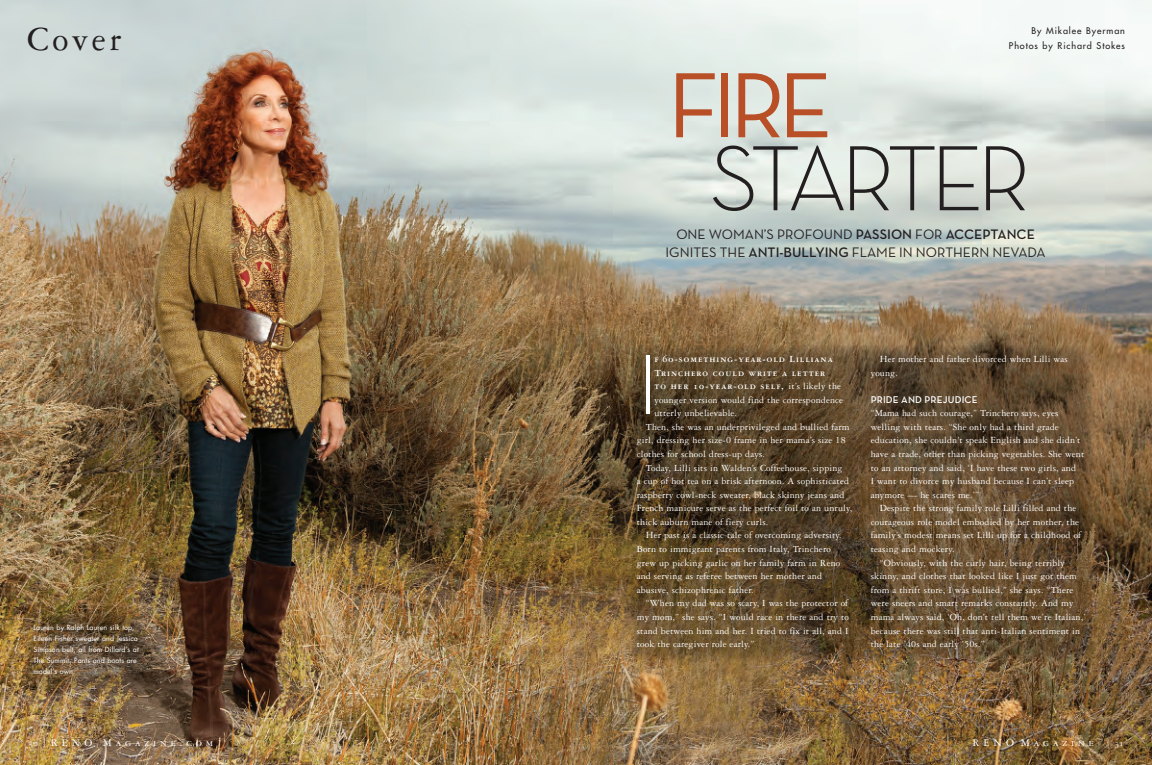
<style>
.page{position:relative;width:1152px;height:765px;background:#fff}
.page>*{position:absolute;margin:0;border:0;box-sizing:border-box;transform-origin:0 0}
.RM_body_style{font:300 94.1px "Neutra Text";letter-spacing:-.09em;color:#231f20}
.RM_body_style-2{font:94.1px "Neutra Text";color:#b84f26}
.RM_body_style-3{font:300 86.5px "Neutra Text";color:#fff}
.Department_heads{font:36px "Garamond 3 LT Std";letter-spacing:.1em;color:#231f20}
.RM_body_style-4{font:14px/18px "Neutra Text TF";color:#231f20;text-align:center}
.t1{font:11px "Garamond 3 LT Std";letter-spacing:.35em;color:#fff}
.RM_body_style-5{font:10px/13.6px "Garamond 3 LT Std";letter-spacing:.015em;color:#fff}
.RM_body_style-6{font:700 10px/13.6px "Garamond 3 LT Std";letter-spacing:.1em;color:#fff}
.RM_body_style-7{font:600 10px "Neutra Text TF";letter-spacing:.015em;color:#fff}
.RM_byline_style{font:500 9px "Futura Std";letter-spacing:.1em;color:#231f20}
.t2{font:7px/11px "Futura Std";letter-spacing:.015em;color:#fff}
.s1{font-weight:600}
.s2{font-weight:400}
.s3{font-size:10px}
.s4{font-size:9.5px}
</style>
<div class="page">
<img style="left:0;top:0;width:1152px;height:765px">
<svg style="left:631px;top:345px;width:461px;height:317px;background:#5e482d"></svg>
<svg style="left:24px;top:611px;width:121px;height:83px;background:#6c5538"></svg>
<p class="Department_heads" style="left:27px;top:20px;width:96px">Cover</p>
<p class="t2" style="left:34px;top:622px;width:107px">Lauren by Ralph Lauren silk top,<br>Eileen Fisher sweater and Jessica<br>Simpson belt, all from Dillard’s at<br>The Summit. Pants and boots are model’s own.</p>
<p class="RM_byline_style" style="left:1032px;top:25px;width:95px">By Mikalee Byerman</p>
<p class="RM_byline_style" style="left:1009px;top:40px;width:118px">Photos by Richard Stokes</p>
<p class="RM_body_style-2" style="left:667px;top:48px;width:167px">FIRE</p>
<p class="RM_body_style" style="left:709px;top:121px;width:324px">STARTER</p>
<p class="RM_body_style-4" style="left:666px;top:225px;width:382px">ONE WOMAN’S PROFOUND <span class="s1">PASSION</span> FOR <span class="s1">ACCEPTANCE<br></span>IGNITES THE <span class="s1">ANTI-BULLYING</span> FLAME IN NORTHERN NEVADA</p>
<p class="RM_body_style-3" style="left:637px;top:332px;width:24px">I</p>
<p class="RM_body_style-6" style="left:654px;top:352px;width:190px">f 60-something-year-old Lilliana Trinchero could write a letter<br>to her 10-year-old self, <span class="s2">it’s likely the younger version would find the correspondence utterly unbelievable.</span></p>
<p class="RM_body_style-5" style="left:637px;top:420px;width:214px;text-indent:9px">Then, she was an underprivileged and bullied farm girl, dressing her size-0 frame in her mama’s size 18 clothes for school dress-up days.</p>
<p class="RM_body_style-5" style="left:637px;top:461px;width:217px;text-indent:9px">Today, Lilli sits in Walden’s Coffeehouse, sipping<br>a cup of hot tea on a brisk afternoon. A sophisticated raspberry cowl-neck sweater, black skinny jeans and French manicure serve as the perfect foil to an unruly, thick auburn mane of fiery curls.</p>
<p class="RM_body_style-5" style="left:637px;top:529px;width:207px;text-indent:9px">Her past is a classic tale of overcoming adversity.<br>Born to immigrant parents from Italy, Trinchero grew up picking garlic on her family farm in Reno and serving as referee between her mother and abusive, schizophrenic father.</p>
<p class="RM_body_style-5" style="left:637px;top:597px;width:214px;text-align:justify;text-indent:9px">“When my dad was so scary, I was the protector of my mom,” she says. “I would race in there and try to stand between him and her. I tried to fix it all, and I took the caregiver role early.”</p>
<p class="RM_body_style-5" style="left:871px;top:352px;width:199px;text-indent:9px">Her mother and father divorced when Lilli was young.</p>
<p class="RM_body_style-7" style="left:871px;top:393px;width:109px">PRIDE AND PREJUDICE</p>
<p class="RM_body_style-5" style="left:871px;top:406px;width:215px">“Mama had such courage,” Trinchero says, eyes welling with tears. “She only had a third grade education, she couldn’t speak English and she didn’t have a trade, other than picking vegetables. She went to an attorney and said, ‘I have these two girls, and<br>I want to divorce my husband because I can’t sleep anymore — he scares me.’”</p>
<p class="RM_body_style-5" style="left:871px;top:502px;width:212px;text-indent:9px">Despite the strong family role Lilli filled and the courageous role model embodied by her mother, the family’s modest means set Lilli up for a childhood of teasing and mockery.</p>
<p class="RM_body_style-5" style="left:871px;top:556px;width:216px;text-indent:9px">“Obviously, with the curly hair, being terribly skinny, and clothes that looked like I just got them from a thrift store, I was bullied,” she says. “There were sneers and smart remarks constantly. And my mama always said, ‘Oh, don’t tell them we’re Italian,’ because there was still that anti-Italian sentiment in the late ’40s and early ’50s.”</p>
<p class="t1" style="left:28px;top:737px;width:187px"><span class="s3">30</span> <span class="s4">|</span> RENO Ma ga zine.com</p>
<p class="t1" style="left:972px;top:737px;width:153px">RENO Ma ga zine <span class="s4">| 31</span></p>
</div>
